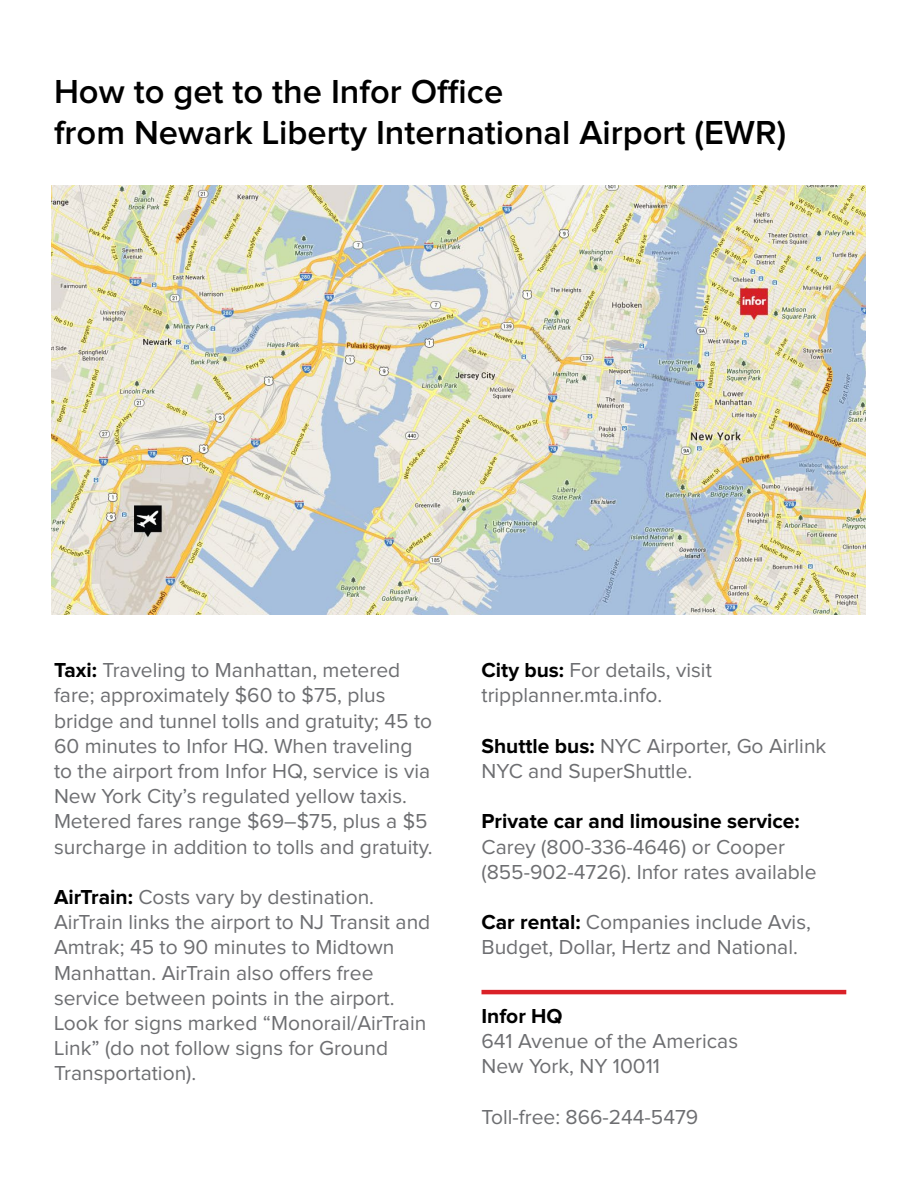
<style>
.page{position:relative;width:918px;height:1188px;background:#fff}
.page>*{position:absolute;margin:0;border:0;box-sizing:border-box;transform-origin:0 0}
.t1{font:600 34.5px/41.4px "Proxima Nova";color:#000}
.t2{font:21px/25.2px "Proxima Nova";color:#6d6e71}
.t3{font:700 21px "Proxima Nova";color:#000}
.s1{font-weight:700;color:#000}
</style>
<div class="page">
<img style="left:52px;top:185px;width:813px;height:429px">
<hr style="left:482px;top:990px;width:364px;height:4px;background:#da2128">
<h1 class="t1" style="left:54px;top:72px;width:734px">How to get to the Infor Office<br>from Newark Liberty International Airport (EWR)</h1>
<p class="t2" style="left:54px;top:658px;width:380px"><span class="s1">Taxi:</span> Traveling to Manhattan, metered fare; approximately $60 to $75, plus bridge and tunnel tolls and gratuity; 45 to 60 minutes to Infor HQ. When traveling to the airport from Infor HQ, service is via New York City’s regulated yellow taxis.<br>Metered fares range $69–$75, plus a $5 surcharge in addition to tolls and gratuity.</p>
<p class="t2" style="left:54px;top:885px;width:378px"><span class="s1">AirTrain:</span> Costs vary by destination.<br>AirTrain links the airport to NJ Transit and Amtrak; 45 to 90 minutes to Midtown Manhattan. AirTrain also offers free service between points in the airport.<br>Look for signs marked “Monorail/AirTrain Link” (do not follow signs for Ground Transportation).</p>
<p class="t2" style="left:481px;top:658px;width:232px"><span class="s1">City bus:</span> For details, visit tripplanner.mta.info.</p>
<p class="t2" style="left:481px;top:734px;width:346px"><span class="s1">Shuttle bus:</span> NYC Airporter, Go Airlink<br>NYC and SuperShuttle.</p>
<p class="t3" style="left:481px;top:812px;width:320px">Private car and limousine service:</p>
<p class="t2" style="left:481px;top:835px;width:337px">Carey (800-336-4646) or Cooper (855-902-4726). Infor rates available</p>
<p class="t2" style="left:481px;top:910px;width:331px"><span class="s1">Car rental:</span> Companies include Avis,<br>Budget, Dollar, Hertz and National.</p>
<p class="t3" style="left:482px;top:1006px;width:83px">Infor HQ</p>
<p class="t2" style="left:482px;top:1030px;width:258px">641 Avenue of the Americas<br>New York, NY 10011</p>
<p class="t2" style="left:482px;top:1105px;width:218px">Toll-free: 866-244-5479</p>
</div>
